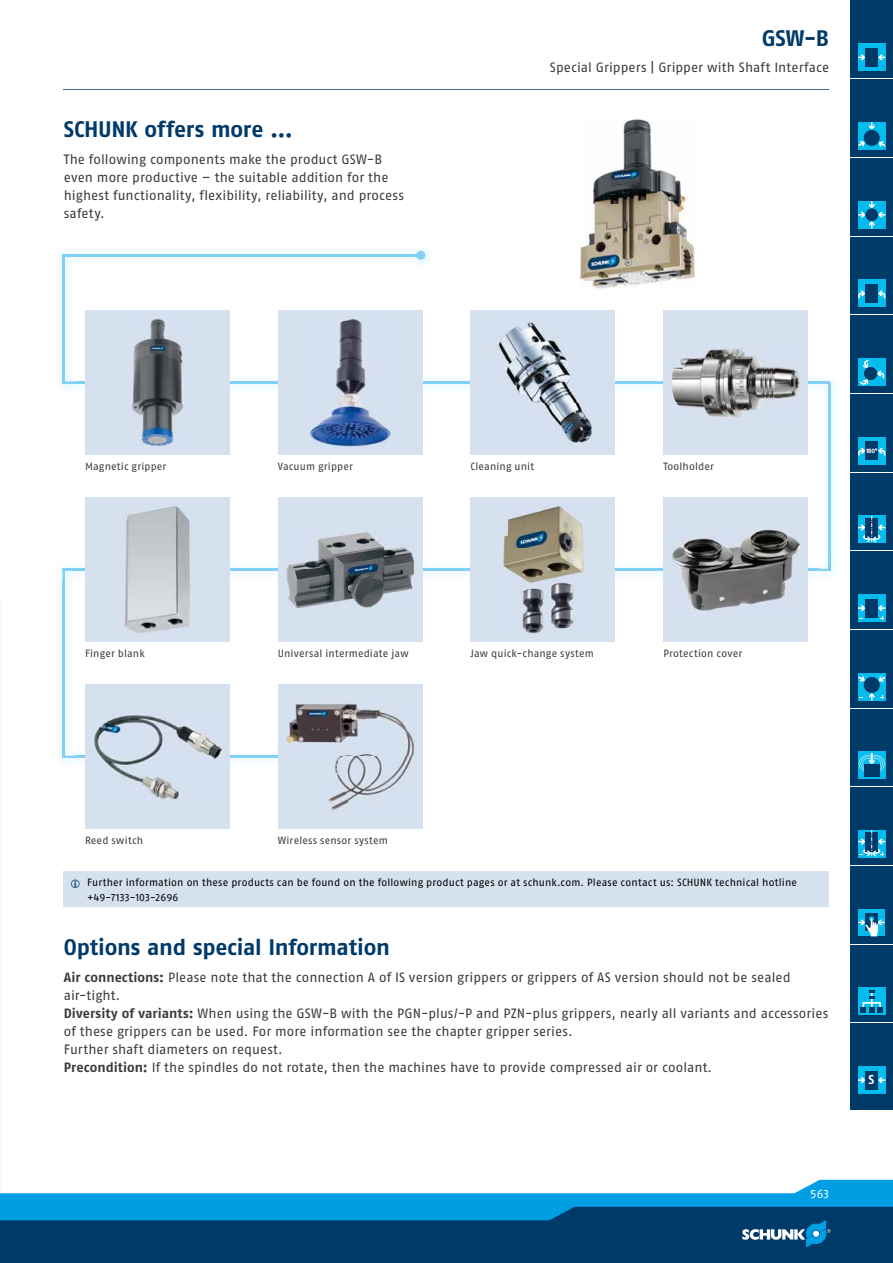
<style>
.page{position:relative;width:893px;height:1263px;background:#fff}
.page>*{position:absolute;margin:0;border:0;box-sizing:border-box;transform-origin:0 0}
.t1{font:700 22.5px "SCHUNK Fago Pro";letter-spacing:-.01em;color:#003a69}
.t2{font:13.5px/18px "SCHUNK Fago Pro";letter-spacing:.005em;color:#3b3b3a}
.t3{font:700 12.75px "SCHUNK Fago Pro";color:#fff}
.t4{font:12px "SCHUNK Fago Pro";color:#fff}
.t5{font:10.5px "SCHUNK Fago Pro";letter-spacing:.015em;color:#3b3b3a}
.t6{font:10.5px/14.2px "SCHUNK Fago Pro";letter-spacing:.015em;color:#000}
.t7{font:700 6.6px "SCHUNK Fago Pro";color:#fff}
.s1{font-weight:700}
</style>
<div class="page">
<div style="left:0;top:1202px;width:893px;height:61px;background:#003a69"></div>
<svg style="left:0;top:1180px;width:893px;height:67px"></svg>
<hr style="left:63px;top:756px;width:232px;height:2px;background:#82d0f5">
<img style="left:57px;top:746px;width:18px;height:20px">
<svg style="left:65px;top:756px;width:10px;height:2px"></svg>
<hr style="left:63px;top:569px;width:2px;height:189px;background:#82d0f5">
<img style="left:76px;top:561px;width:742px;height:20px">
<svg style="left:57px;top:563px;width:19px;height:19px"></svg>
<hr style="left:63px;top:569px;width:767px;height:2px;background:#82d0f5">
<img style="left:830px;top:394px;width:4px;height:165px">
<img style="left:827px;top:395px;width:1px;height:164px">
<svg style="left:818px;top:559px;width:17px;height:17px"></svg>
<hr style="left:828px;top:382px;width:2px;height:189px;background:#82d0f5">
<img style="left:76px;top:384px;width:742px;height:11px">
<img style="left:76px;top:372px;width:745px;height:10px">
<img style="left:821px;top:379px;width:15px;height:15px">
<svg style="left:818px;top:384px;width:12px;height:11px"></svg>
<hr style="left:63px;top:382px;width:767px;height:2px;background:#82d0f5">
<img style="left:57px;top:374px;width:18px;height:19px">
<svg style="left:65px;top:372px;width:11px;height:12px"></svg>
<hr style="left:63px;top:254px;width:2px;height:130px;background:#82d0f5">
<svg style="left:57px;top:248px;width:19px;height:22px"></svg>
<hr style="left:63px;top:254px;width:359px;height:2px;background:#82d0f5">
<div style="left:416px;top:251px;width:9px;height:9px;background:#82d0f5;border-radius:50%"></div>
<hr style="left:64px;top:89px;width:765px;height:1px;background:#3e6791">
<img style="left:580px;top:119px;width:116px;height:170px">
<div style="left:85px;top:310px;width:145px;height:145px;background:#d6e1ef"></div>
<img style="left:131px;top:319px;width:52px;height:127px">
<div style="left:278px;top:310px;width:144px;height:145px;background:#d6e1ef"></div>
<img style="left:309px;top:319px;width:82px;height:127px">
<div style="left:471px;top:310px;width:144px;height:145px;background:#d6e1ef"></div>
<img style="left:499px;top:321px;width:94px;height:124px">
<div style="left:663px;top:310px;width:145px;height:145px;background:#d6e1ef"></div>
<img style="left:672px;top:348px;width:127px;height:69px">
<div style="left:663px;top:497px;width:145px;height:145px;background:#d6e1ef"></div>
<img style="left:672px;top:529px;width:127px;height:81px">
<div style="left:471px;top:497px;width:144px;height:145px;background:#d6e1ef"></div>
<img style="left:502px;top:506px;width:81px;height:128px">
<div style="left:278px;top:497px;width:144px;height:145px;background:#d6e1ef"></div>
<img style="left:286px;top:532px;width:128px;height:76px">
<div style="left:85px;top:497px;width:145px;height:145px;background:#d6e1ef"></div>
<img style="left:125px;top:506px;width:65px;height:128px">
<div style="left:85px;top:685px;width:145px;height:144px;background:#d6e1ef"></div>
<img style="left:94px;top:715px;width:127px;height:84px">
<div style="left:278px;top:685px;width:144px;height:144px;background:#d6e1ef"></div>
<img style="left:286px;top:703px;width:128px;height:107px">
<div style="left:64px;top:872px;width:765px;height:35px;background:#d6e1ef"></div>
<div style="left:850px;top:0;width:43px;height:87px;background:#003a69"></div>
<div style="left:858px;top:44px;width:27px;height:27px;background:#04bbee"></div>
<div style="left:865px;top:48px;width:13px;height:18px;background:#003a69"></div>
<svg style="left:878px;top:55px;width:7px;height:5px"></svg>
<svg style="left:858px;top:55px;width:7px;height:5px"></svg>
<div style="left:850px;top:79px;width:43px;height:87px;background:#003a69"></div>
<hr style="left:850px;top:78px;width:43px;height:1px;background:#fff">
<div style="left:858px;top:122px;width:27px;height:28px;background:#04bbee"></div>
<div style="left:864px;top:130px;width:16px;height:16px;background:#003a69;border-radius:50%"></div>
<svg style="left:869px;top:122px;width:5px;height:8px"></svg>
<svg style="left:858px;top:140px;width:8px;height:7px"></svg>
<svg style="left:878px;top:141px;width:7px;height:6px"></svg>
<div style="left:850px;top:157px;width:43px;height:87px;background:#003a69"></div>
<hr style="left:850px;top:157px;width:43px;height:1px;background:#fff">
<svg style="left:858px;top:201px;width:27px;height:27px"></svg>
<div style="left:865px;top:208px;width:13px;height:13px;background:#003a69;border-radius:50%"></div>
<div style="left:850px;top:236px;width:43px;height:87px;background:#003a69"></div>
<hr style="left:850px;top:236px;width:43px;height:1px;background:#fff">
<div style="left:858px;top:280px;width:27px;height:27px;background:#04bbee"></div>
<div style="left:865px;top:284px;width:13px;height:18px;background:#003a69"></div>
<svg style="left:878px;top:291px;width:7px;height:8px"></svg>
<svg style="left:858px;top:291px;width:7px;height:8px"></svg>
<div style="left:850px;top:315px;width:43px;height:87px;background:#003a69"></div>
<hr style="left:850px;top:314px;width:43px;height:1px;background:#fff">
<svg style="left:858px;top:358px;width:27px;height:28px"></svg>
<div style="left:850px;top:393px;width:43px;height:87px;background:#003a69"></div>
<hr style="left:850px;top:393px;width:43px;height:1px;background:#fff">
<div style="left:858px;top:437px;width:27px;height:27px;background:#04bbee"></div>
<div style="left:865px;top:442px;width:13px;height:18px;background:#003a69"></div>
<svg style="left:878px;top:448px;width:7px;height:8px"></svg>
<svg style="left:858px;top:448px;width:7px;height:8px"></svg>
<div style="left:850px;top:472px;width:43px;height:87px;background:#003a69"></div>
<hr style="left:850px;top:472px;width:43px;height:1px;background:#fff">
<svg style="left:858px;top:516px;width:27px;height:27px"></svg>
<div style="left:850px;top:551px;width:43px;height:87px;background:#003a69"></div>
<hr style="left:850px;top:550px;width:43px;height:1px;background:#fff">
<div style="left:858px;top:594px;width:27px;height:28px;background:#04bbee"></div>
<div style="left:865px;top:599px;width:13px;height:18px;background:#003a69"></div>
<svg style="left:858px;top:605px;width:7px;height:6px"></svg>
<svg style="left:878px;top:605px;width:7px;height:15px"></svg>
<div style="left:850px;top:629px;width:43px;height:87px;background:#003a69"></div>
<hr style="left:850px;top:629px;width:43px;height:1px;background:#fff">
<div style="left:858px;top:673px;width:27px;height:27px;background:#04bbee"></div>
<div style="left:864px;top:677px;width:16px;height:16px;background:#003a69;border-radius:50%"></div>
<svg style="left:869px;top:693px;width:5px;height:7px"></svg>
<svg style="left:878px;top:676px;width:7px;height:6px"></svg>
<svg style="left:858px;top:676px;width:8px;height:6px"></svg>
<div style="left:850px;top:708px;width:43px;height:87px;background:#003a69"></div>
<hr style="left:850px;top:708px;width:43px;height:1px;background:#fff">
<div style="left:858px;top:752px;width:27px;height:27px;background:#04bbee"></div>
<svg style="left:859px;top:753px;width:26px;height:19px"></svg>
<div style="left:864px;top:764px;width:15px;height:13px;background:#003a69"></div>
<div style="left:850px;top:787px;width:43px;height:87px;background:#003a69"></div>
<hr style="left:850px;top:786px;width:43px;height:1px;background:#fff">
<svg style="left:858px;top:856px;width:27px;height:2px"></svg>
<svg style="left:858px;top:830px;width:27px;height:26px"></svg>
<div style="left:850px;top:865px;width:43px;height:87px;background:#003a69"></div>
<hr style="left:850px;top:865px;width:43px;height:1px;background:#fff">
<div style="left:858px;top:909px;width:27px;height:27px;background:#04bbee"></div>
<div style="left:865px;top:913px;width:12px;height:18px;background:#003a69"></div>
<svg style="left:858px;top:916px;width:27px;height:20px"></svg>
<div style="left:850px;top:944px;width:43px;height:87px;background:#003a69"></div>
<hr style="left:850px;top:944px;width:43px;height:1px;background:#fff">
<svg style="left:858px;top:988px;width:27px;height:27px"></svg>
<svg style="left:861px;top:990px;width:22px;height:22px"></svg>
<div style="left:850px;top:1023px;width:43px;height:87px;background:#003a69"></div>
<hr style="left:850px;top:1022px;width:43px;height:1px;background:#fff">
<div style="left:858px;top:1066px;width:27px;height:28px;background:#04bbee"></div>
<div style="left:865px;top:1071px;width:13px;height:18px;background:#003a69"></div>
<svg style="left:878px;top:1077px;width:7px;height:6px"></svg>
<svg style="left:858px;top:1077px;width:7px;height:6px"></svg>
<h1 class="t1" style="left:64px;top:116px;width:231px">SCHUNK offers more ...</h1>
<p class="t2" style="left:64px;top:150px;width:342px">The following components make the product GSW-B even more productive – the suitable addition for the highest functionality, flexibility, reliability, and process safety.</p>
<h1 class="t1" style="left:762px;top:24px;width:69px">GSW-B</h1>
<p class="t2" style="left:550px;top:59px;width:281px">Special Grippers | Gripper with Shaft Interface</p>
<p class="t5" style="left:85px;top:460px;width:83px">Magnetic gripper</p>
<p class="t5" style="left:278px;top:460px;width:77px">Vacuum gripper</p>
<p class="t5" style="left:471px;top:460px;width:65px">Cleaning unit</p>
<p class="t5" style="left:663px;top:460px;width:52px">Toolholder</p>
<p class="t5" style="left:85px;top:647px;width:61px">Finger blank</p>
<p class="t5" style="left:278px;top:647px;width:132px">Universal intermediate jaw</p>
<p class="t5" style="left:471px;top:647px;width:125px">Jaw quick-change system</p>
<p class="t5" style="left:663px;top:647px;width:80px">Protection cover</p>
<p class="t7" style="left:866px;top:446px;width:13px">180°</p>
<p class="t5" style="left:85px;top:834px;width:60px">Reed switch</p>
<p class="t5" style="left:278px;top:834px;width:112px">Wireless sensor system</p>
<p class="t6" style="left:87px;top:876px;width:711px">Further information on these products can be found on the following product pages or at schunk.com. Please contact us: SCHUNK technical hotline +49-7133-103-2696</p>
<h1 class="t1" style="left:64px;top:933px;width:328px">Options and special Information</h1>
<p class="t2" style="left:64px;top:968px;width:766px"><span class="s1">Air connections:</span> Please note that the connection A of IS version grippers or grippers of AS version should not be sealed air-tight.<br><span class="s1">Diversity of variants:</span> When using the GSW-B with the PGN-plus/-P and PZN-plus grippers, nearly all variants and accessories of these grippers can be used. For more information see the chapter gripper series.<br>Further shaft diameters on request.<br><span class="s1">Precondition:</span> If the spindles do not rotate, then the machines have to provide compressed air or coolant.</p>
<p class="t3" style="left:868px;top:1072px;width:7px">S</p>
<p class="t4" style="left:810px;top:1186px;width:20px">563</p>
</div>
